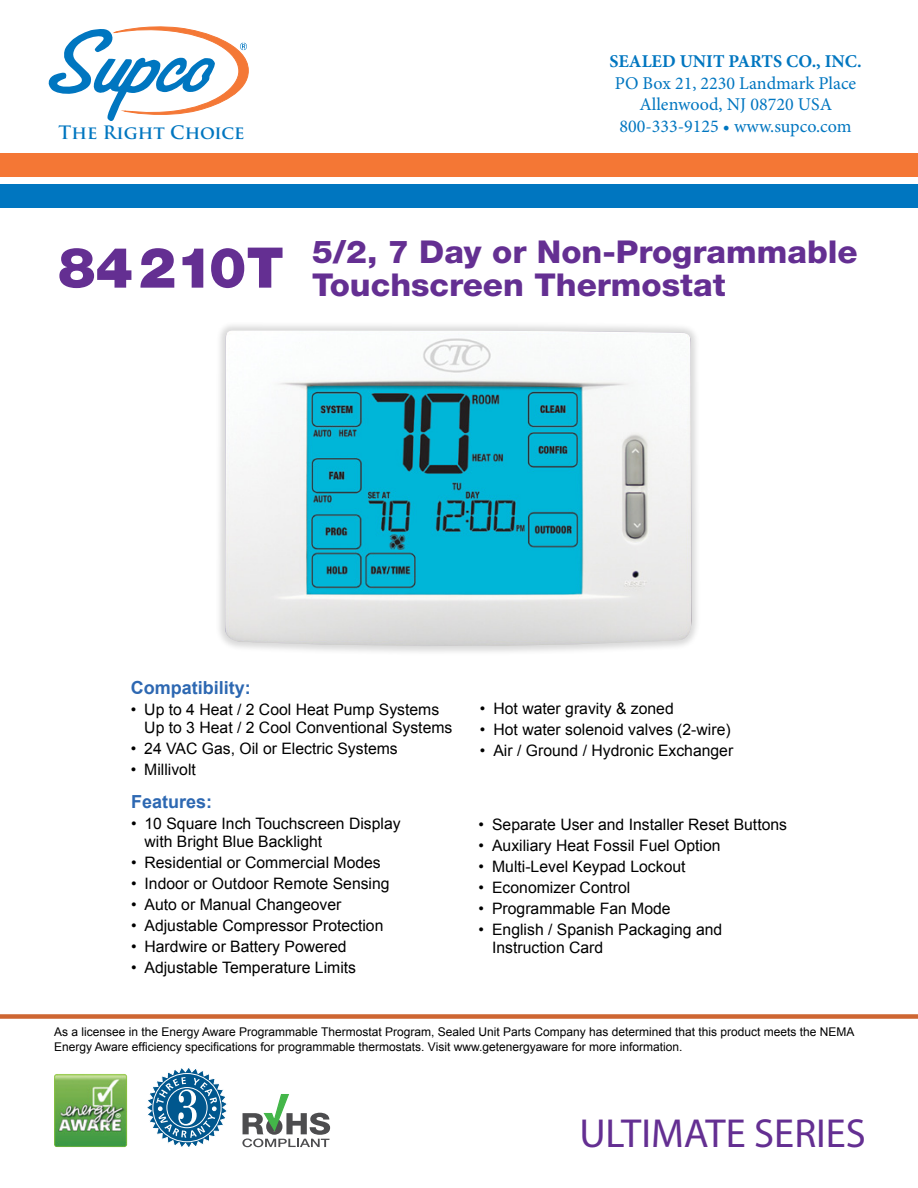
<style>
.page{position:relative;width:918px;height:1188px;background:#fff}
.page>*{position:absolute;margin:0;border:0;box-sizing:border-box;transform-origin:0 0}
.t1{font:900 56.1px "Helvetica Neue LT Std";color:#642f92}
.t2{font:40.65px "Myriad";color:#642f92}
.t3{font:800 31.5px/33px "Helvetica Neue LT Std";color:#642f92;scale:1.05 1}
.t4{font:18px/21.6px "Minion Pro";color:#0076c0;text-align:center}
.t5{font:700 18px "Arial";color:#2d68b2}
.t6{font:700 18px "Minion Pro";color:#0076c0}
.t7{font:700 18px "Trajan Pro";color:#0076c0}
.t8{font:15.75px/18px "Arial";color:#000}
.t9{font:14.4px "Myriad Pro";color:#fff}
.t10{font:12px/14.4px "Arial";color:#000}
</style>
<div class="page">
<div style="left:215px;top:321px;width:486px;height:335px;background:#000;opacity:.15"></div>
<img style="left:225px;top:331px;width:467px;height:315px">
<svg style="left:49px;top:27px;width:199px;height:94px"></svg>
<div style="left:0;top:153px;width:918px;height:24px;background:#f47735"></div>
<div style="left:0;top:184px;width:918px;height:24px;background:#0076c0"></div>
<div style="left:0;top:1014px;width:918px;height:5px;background:#ce6632"></div>
<img style="left:54px;top:1074px;width:73px;height:73px">
<svg style="left:147px;top:1068px;width:80px;height:79px"></svg>
<svg style="left:242px;top:1094px;width:88px;height:53px"></svg>
<p class="t7" style="left:59px;top:122px;width:188px">The Right Choice</p>
<p class="t6" style="left:610px;top:48px;width:254px">SEALED UNIT PARTS CO., INC.</p>
<p class="t4" style="left:615px;top:72px;width:243px">PO Box 21, 2230 Landmark Place<br>Allenwood, NJ 08720 USA<br>800-333-9125 • www.supco.com</p>
<h1 class="t1" style="left:58px;top:234px;width:227px">84210T</h1>
<h3 class="t3" style="left:312px;top:235px;width:521px">5/2, 7 Day or Non-Programmable<br>Touchscreen Thermostat</h3>
<p class="t5" style="left:131px;top:676px;width:122px">Compatibility:</p>
<p class="t8" style="left:144px;top:700px;width:310px;text-indent:-13px">• Up to 4 Heat / 2 Cool Heat Pump Systems<br>Up to 3 Heat / 2 Cool Conventional Systems</p>
<p class="t8" style="left:131px;top:739px;width:269px">• 24 VAC Gas, Oil or Electric Systems</p>
<p class="t8" style="left:131px;top:760px;width:67px">• Millivolt</p>
<p class="t5" style="left:131px;top:790px;width:83px">Features:</p>
<p class="t8" style="left:145px;top:815px;width:258px;text-indent:-13px">• 10 Square Inch Touchscreen Display with Bright Blue Backlight</p>
<p class="t8" style="left:131px;top:854px;width:251px">• Residential or Commercial Modes</p>
<p class="t8" style="left:131px;top:875px;width:260px">• Indoor or Outdoor Remote Sensing</p>
<p class="t8" style="left:131px;top:896px;width:212px">• Auto or Manual Changeover</p>
<p class="t8" style="left:131px;top:917px;width:254px">• Adjustable Compressor Protection</p>
<p class="t8" style="left:131px;top:938px;width:217px">• Hardwire or Battery Powered</p>
<p class="t8" style="left:131px;top:959px;width:227px">• Adjustable Temperature Limits</p>
<p class="t8" style="left:480px;top:700px;width:195px">• Hot water gravity &amp; zoned</p>
<p class="t8" style="left:480px;top:721px;width:252px">• Hot water solenoid valves (2-wire)</p>
<p class="t8" style="left:480px;top:742px;width:255px">• Air / Ground / Hydronic Exchanger</p>
<p class="t8" style="left:479px;top:815px;width:310px">• Separate User and Installer Reset Buttons</p>
<p class="t8" style="left:479px;top:836px;width:243px">• Auxiliary Heat Fossil Fuel Option</p>
<p class="t8" style="left:479px;top:857px;width:208px">• Multi-Level Keypad Lockout</p>
<p class="t8" style="left:479px;top:878px;width:153px">• Economizer Control</p>
<p class="t8" style="left:479px;top:899px;width:194px">• Programmable Fan Mode</p>
<p class="t8" style="left:492px;top:920px;width:232px;text-indent:-13px">• English / Spanish Packaging and<br>Instruction Card</p>
<p class="t10" style="left:54px;top:1025px;width:802px">As a licensee in the Energy Aware Programmable Thermostat Program, Sealed Unit Parts Company has determined that this product meets the NEMA<br>Energy Aware efficiency specifications for programmable thermostats. Visit www.getenergyaware for more information.</p>
<p class="t9" style="left:115px;top:1109px;width:8px">®</p>
<h2 class="t2" style="left:579px;top:1113px;width:288px">ULTIMATE SERIES</h2>
</div>
